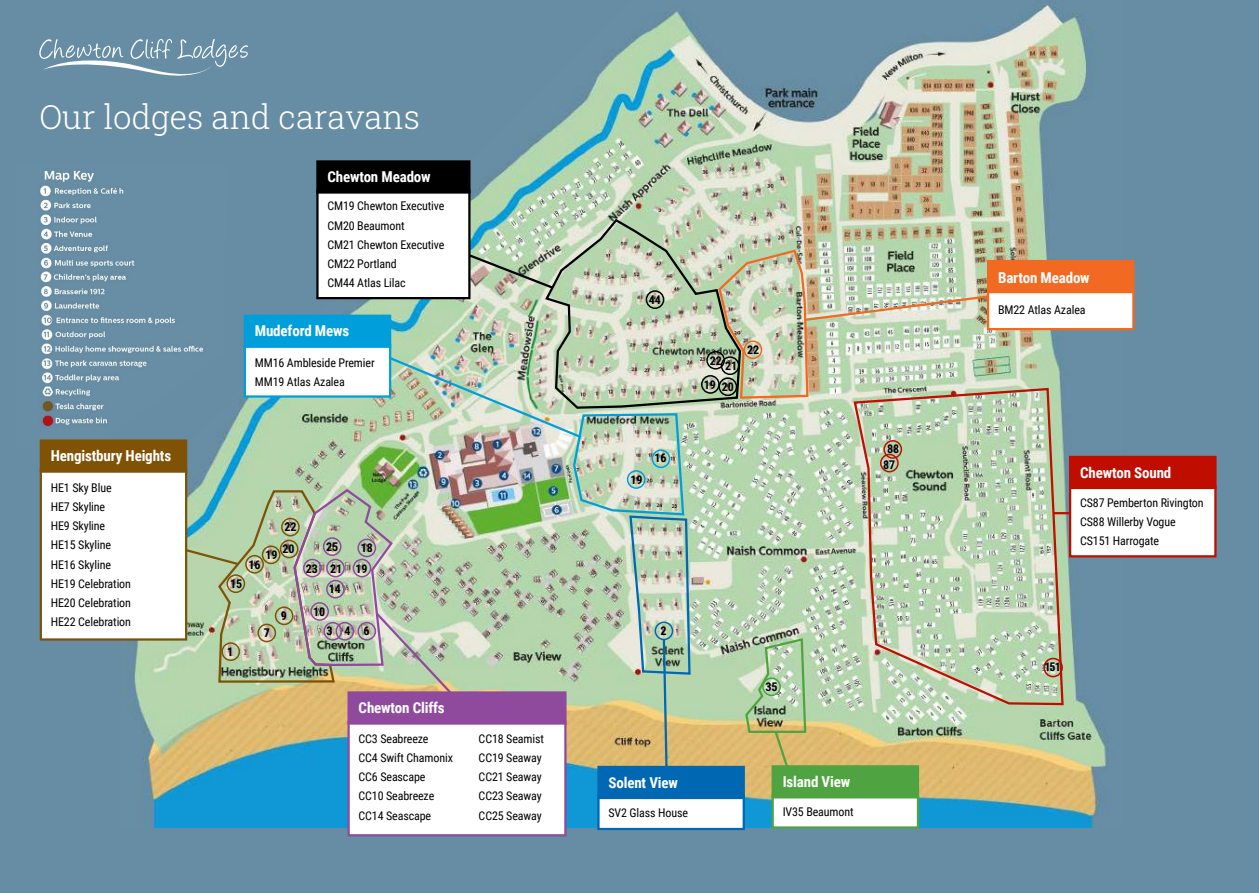
<style>
.page{position:relative;width:1259px;height:893px;background:#678da4}
.page>*{position:absolute;margin:0;border:0;box-sizing:border-box;transform-origin:0 0}
.t1{font:300 33px "Roboto Slab";color:#fff}
.t2{font:700 15px "Roboto Condensed";letter-spacing:-.01em;color:#fff}
.t3{font:12px/19.2px "Roboto Condensed";letter-spacing:-.01em;color:#000}
.t4{font:700 12px/20.4px "Roboto Condensed";letter-spacing:-.01em;color:#000}
</style>
<div class="page">
<img style="left:470px;top:4px;width:620px;height:185px">
<svg style="left:39px;top:39px;width:209px;height:37px"></svg>
<img style="left:40px;top:170px;width:81px;height:19px">
<div style="left:317px;top:161px;width:152px;height:31px;background:#000"></div>
<div style="left:316px;top:160px;width:154px;height:34px;border:2px solid #000"></div>
<img style="left:39px;top:189px;width:1178px;height:648px">
<h1 class="t1" style="left:39px;top:94px;width:382px">Our lodges and caravans</h1>
<p class="t2" style="left:327px;top:166px;width:105px">Chewton Meadow</p>
<p class="t3" style="left:327px;top:196px;width:118px">CM19 Chewton Executive<br>CM20 Beaumont<br>CM21 Chewton Executive<br>CM22 Portland<br>CM44 Atlas Lilac</p>
<p class="t2" style="left:255px;top:320px;width:96px">Mudeford Mews</p>
<p class="t2" style="left:51px;top:445px;width:122px">Hengistbury Heights</p>
<p class="t3" style="left:51px;top:477px;width:82px">HE1 Sky Blue<br>HE7 Skyline<br>HE9 Skyline<br>HE15 Skyline<br>HE16 Skyline<br>HE19 Celebration<br>HE20 Celebration<br>HE22 Celebration</p>
<p class="t3" style="left:255px;top:352px;width:121px">MM16 Ambleside Premier<br>MM19 Atlas Azalea</p>
<p class="t4" style="left:284px;top:516px;width:14px">22</p>
<p class="t4" style="left:282px;top:538px;width:14px">20</p>
<p class="t4" style="left:265px;top:544px;width:14px">19</p>
<p class="t4" style="left:248px;top:554px;width:14px">16</p>
<p class="t4" style="left:230px;top:573px;width:14px">15</p>
<p class="t4" style="left:227px;top:641px;width:8px">1</p>
<p class="t4" style="left:264px;top:622px;width:8px">7</p>
<p class="t4" style="left:281px;top:605px;width:8px">9</p>
<p class="t4" style="left:306px;top:558px;width:14px">23</p>
<p class="t4" style="left:326px;top:536px;width:14px">25</p>
<p class="t4" style="left:329px;top:537px;width:45px;text-indent:32px">18<br>21 19<br>14</p>
<p class="t4" style="left:313px;top:601px;width:14px">10</p>
<p class="t4" style="left:326px;top:620px;width:45px">346</p>
<p class="t2" style="left:358px;top:697px;width:88px">Chewton Cliffs</p>
<p class="t3" style="left:358px;top:728px;width:96px">CC3 Seabreeze<br>CC4 Swift Chamonix<br>CC6 Seascape<br>CC10 Seabreeze<br>CC14 Seascape</p>
<p class="t3" style="left:479px;top:728px;width:67px">CC18 Seamist<br>CC19 Seaway<br>CC21 Seaway<br>CC23 Seaway<br>CC25 Seaway</p>
<p class="t4" style="left:649px;top:289px;width:14px">44</p>
<p class="t4" style="left:630px;top:469px;width:14px">19</p>
<p class="t4" style="left:654px;top:447px;width:14px">16</p>
<p class="t4" style="left:710px;top:350px;width:14px">22</p>
<p class="t4" style="left:722px;top:355px;width:17px">21<br>20</p>
<p class="t4" style="left:704px;top:374px;width:14px">19</p>
<p class="t4" style="left:747px;top:339px;width:14px">22</p>
<p class="t4" style="left:887px;top:438px;width:14px">88</p>
<p class="t4" style="left:883px;top:454px;width:14px">87</p>
<p class="t4" style="left:660px;top:620px;width:8px">2</p>
<p class="t2" style="left:608px;top:772px;width:71px">Solent View</p>
<p class="t3" style="left:608px;top:803px;width:81px">SV2 Glass House</p>
<p class="t4" style="left:765px;top:676px;width:14px">35</p>
<p class="t2" style="left:782px;top:771px;width:69px">Island View</p>
<p class="t3" style="left:782px;top:802px;width:72px">IV35 Beaumont</p>
<p class="t2" style="left:998px;top:267px;width:93px">Barton Meadow</p>
<p class="t3" style="left:998px;top:300px;width:89px">BM22 Atlas Azalea</p>
<p class="t2" style="left:1080px;top:462px;width:93px">Chewton Sound</p>
<p class="t3" style="left:1080px;top:493px;width:125px">CS87 Pemberton Rivington<br>CS88 Willerby Vogue<br>CS151 Harrogate</p>
<p class="t4" style="left:1044px;top:656px;width:18px">151</p>
</div>
